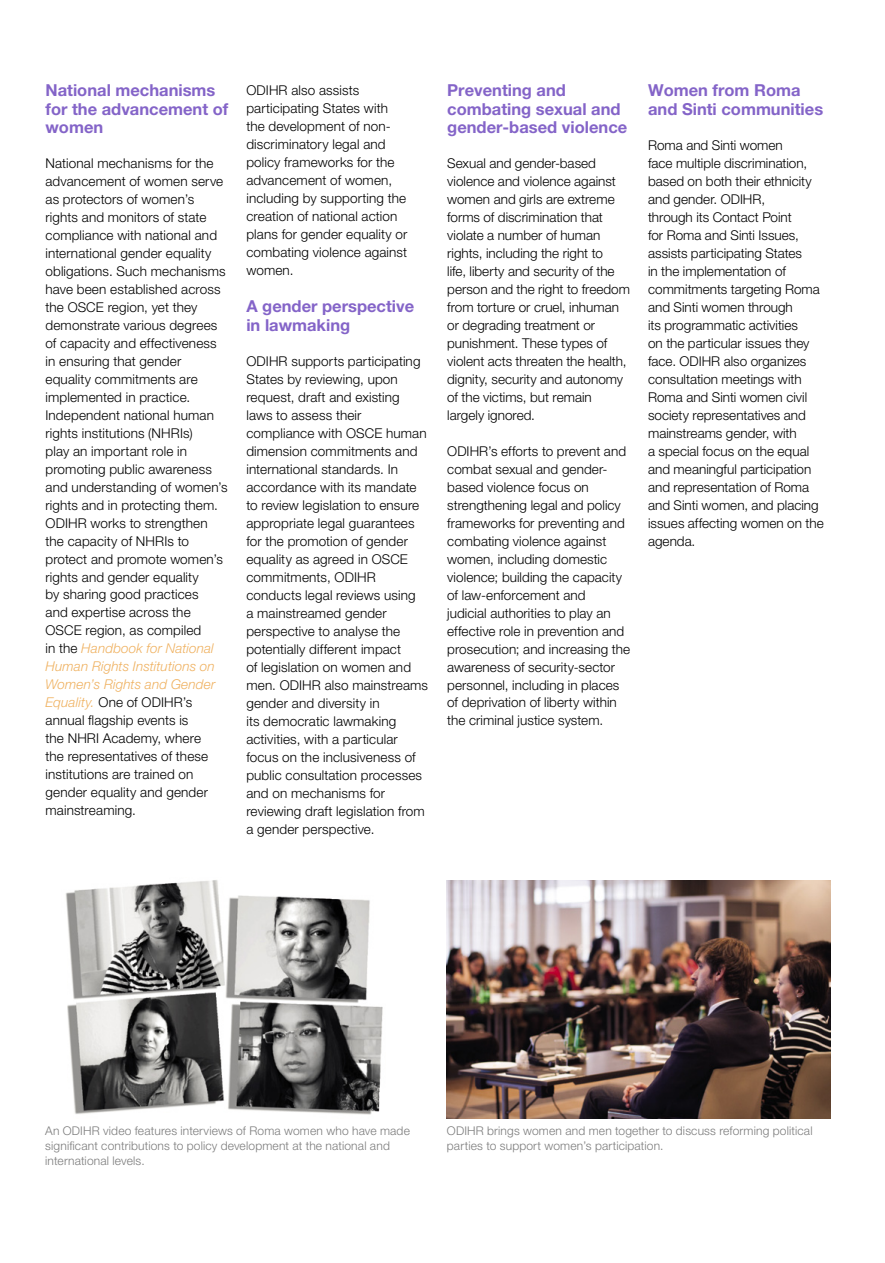
<style>
.page{position:relative;width:885px;height:1263px;background:#fff}
.page>*{position:absolute;margin:0;border:0;box-sizing:border-box;transform-origin:0 0}
.t1{font:700 16.5px/18.9px "Helvetica Neue LT Pro";color:#8464c8}
.t2{font:300 13.5px/18px "Helvetica Neue LT Pro";letter-spacing:.005em;color:#000}
.t3{font:300 12px/15px "Helvetica Neue LT Pro";letter-spacing:.015em;color:#7c7c7c}
.s1{font-style:italic;color:#efb160}
</style>
<div class="page">
<img style="left:447px;top:880px;width:383px;height:238px">
<img style="left:65px;top:880px;width:318px;height:235px">
<p class="t1" style="left:45px;top:80px;width:184px">National mechanisms for the advancement of women</p>
<p class="t2" style="left:45px;top:153px;width:184px">National mechanisms for the advancement of women serve as protectors of women’s rights and monitors of state compliance with national and international gender equality obligations. Such mechanisms have been established across the OSCE region, yet they demonstrate various degrees of capacity and effectiveness in ensuring that gender equality commitments are implemented in practice.<br>Independent national human rights institutions (NHRIs)<br>play an important role in promoting public awareness and understanding of women’s rights and in protecting them.<br>ODIHR works to strengthen the capacity of NHRIs to protect and promote women’s rights and gender equality<br>by sharing good practices<br>and expertise across the<br>OSCE region, as compiled<br>in the <span class="s1">Handbook for National<br>Human Rights Institutions on<br>Women’s Rights and Gender<br>Equality.</span> One of ODIHR’s annual flagship events is<br>the NHRI Academy, where<br>the representatives of these institutions are trained on gender equality and gender mainstreaming.</p>
<p class="t2" style="left:246px;top:81px;width:163px">ODIHR also assists participating States with the development of non&shy;discriminatory legal and policy frameworks for the advancement of women, including by supporting the creation of national action plans for gender equality or combating violence against women.</p>
<p class="t1" style="left:246px;top:296px;width:169px">A gender perspective in lawmaking</p>
<p class="t2" style="left:246px;top:351px;width:183px">ODIHR supports participating<br>States by reviewing, upon request, draft and existing laws to assess their compliance with OSCE human dimension commitments and international standards. In accordance with its mandate to review legislation to ensure appropriate legal guarantees for the promotion of gender equality as agreed in OSCE commitments, ODIHR conducts legal reviews using<br>a mainstreamed gender perspective to analyse the potentially different impact<br>of legislation on women and men. ODIHR also mainstreams gender and diversity in<br>its democratic lawmaking activities, with a particular focus on the inclusiveness of public consultation processes and on mechanisms for reviewing draft legislation from a gender perspective.</p>
<p class="t1" style="left:447px;top:80px;width:181px">Preventing and combating sexual and gender-based violence</p>
<p class="t2" style="left:447px;top:153px;width:184px">Sexual and gender-based violence and violence against women and girls are extreme forms of discrimination that violate a number of human rights, including the right to<br>life, liberty and security of the person and the right to freedom from torture or cruel, inhuman or degrading treatment or punishment. These types of violent acts threaten the health, dignity, security and autonomy of the victims, but remain largely ignored.</p>
<p class="t2" style="left:447px;top:441px;width:184px">ODIHR’s efforts to prevent and combat sexual and gender&shy;based violence focus on strengthening legal and policy frameworks for preventing and combating violence against women, including domestic violence; building the capacity of law-enforcement and<br>judicial authorities to play an effective role in prevention and prosecution; and increasing the awareness of security-sector personnel, including in places of deprivation of liberty within the criminal justice system.</p>
<p class="t1" style="left:648px;top:80px;width:176px">Women from Roma and Sinti communities</p>
<p class="t2" style="left:648px;top:135px;width:177px">Roma and Sinti women<br>face multiple discrimination, based on both their ethnicity and gender. ODIHR,<br>through its Contact Point<br>for Roma and Sinti Issues, assists participating States<br>in the implementation of commitments targeting Roma and Sinti women through<br>its programmatic activities<br>on the particular issues they face. ODIHR also organizes consultation meetings with<br>Roma and Sinti women civil society representatives and mainstreams gender, with<br>a special focus on the equal and meaningful participation and representation of Roma and Sinti women, and placing issues affecting women on the agenda.</p>
<p class="t3" style="left:45px;top:1123px;width:366px">An ODIHR video features interviews of Roma women who have made significant contributions to policy development at the national and international levels.</p>
<p class="t3" style="left:447px;top:1123px;width:367px">ODIHR brings women and men together to discuss reforming political parties to support women’s participation.</p>
</div>
